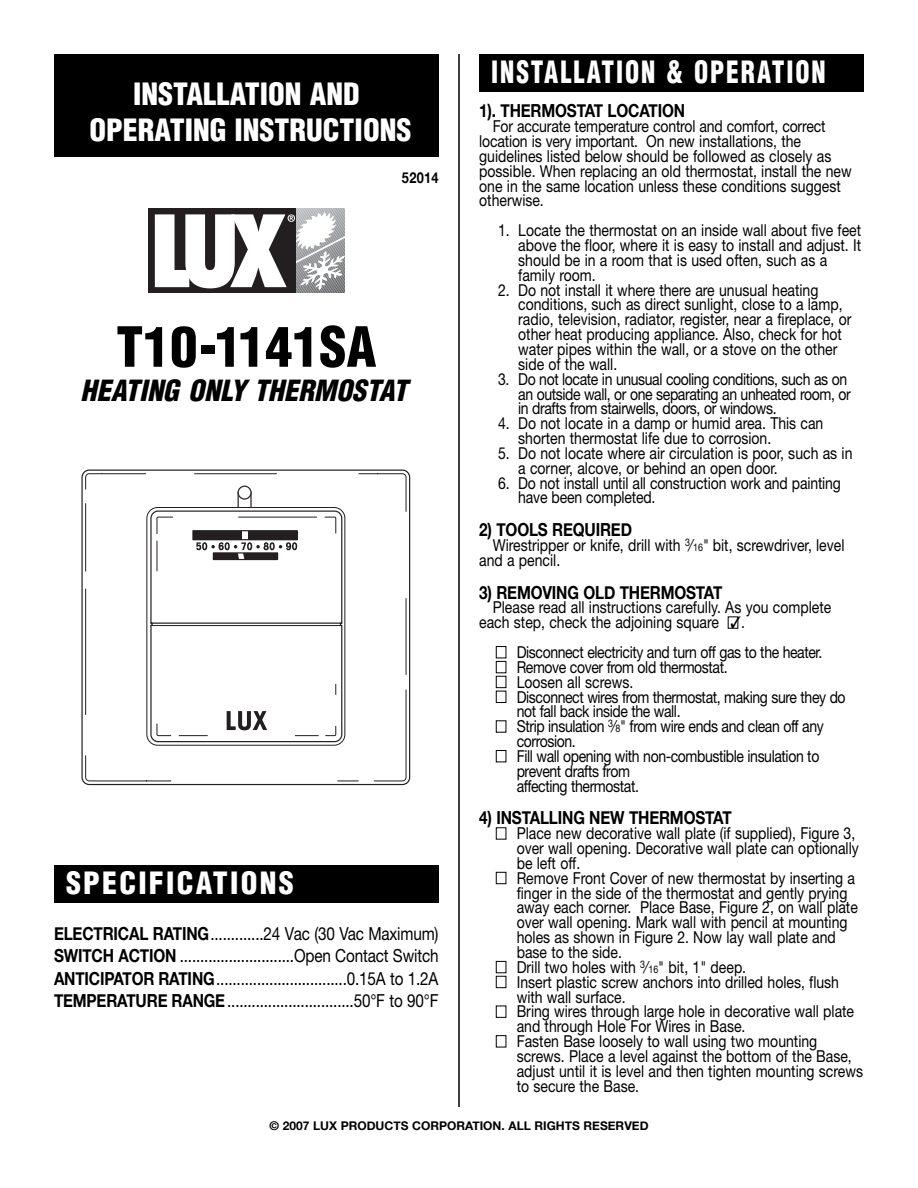
<style>
.page{position:relative;width:918px;height:1188px;background:#fff}
.page>*{position:absolute;margin:0;border:0;box-sizing:border-box;transform-origin:0 0}
.t1{font:900 condensed 54px "Helvetica";color:#000}
.t2{font:900 condensed 30px/36px "Helvetica";letter-spacing:.01em;color:#fff;text-align:center}
.t3{font:900 condensed 30px "Helvetica";letter-spacing:.075em;color:#fff;scale:.85 1}
.t4{font:900 condensed 30px "Helvetica";letter-spacing:.075em;color:#fff}
.t5{font:italic 900 condensed 28.5px "Helvetica";color:#000}
.t6{font:18px/22.5px "Helvetica Neue";letter-spacing:-.01em;color:#000;text-align:justify;scale:.85 1}
.t7{font:700 18px "Helvetica Neue";letter-spacing:-.01em;color:#000;scale:.85 1}
.t8{font:16.5px/14.9px "Helvetica Neue";color:#000;scale:.85 1}
.t9{font:16.5px/14.9px "Helvetica Neue";letter-spacing:-.03em;color:#000;scale:.85 1}
.t10{font:700 15px "Helvetica Neue";letter-spacing:.03em;color:#000;scale:.85 1}
.t11{font:700 12px "Helvetica Neue";color:#000}
.s1{font-weight:700}
.s2{font-size:10.5px}
.s3{color:#fff}
</style>
<div class="page">
<hr style="left:458px;top:54px;width:2px;height:1053px;background:#000">
<div style="left:81px;top:470px;width:329px;height:315px;background:linear-gradient(to right,#fefefe,#fff);border:1px solid #231f20;border-radius:7px"></div>
<svg style="left:85px;top:473px;width:321px;height:308px"></svg>
<div style="left:147px;top:507px;width:198px;height:238px;background:#fff;border:1px solid #231f20;border-radius:11px"></div>
<svg style="left:150px;top:510px;width:193px;height:233px"></svg>
<hr style="left:151px;top:623px;width:191px;height:1px;background:#231f20">
<hr style="left:151px;top:625px;width:191px;height:1px;background:#231f20">
<svg style="left:157px;top:517px;width:179px;height:219px"></svg>
<div style="left:148px;top:208px;width:148px;height:85px;background:#231f20"></div>
<svg style="left:155px;top:208px;width:189px;height:85px"></svg>
<div style="left:479px;top:54px;width:385px;height:38px;background:#000"></div>
<div style="left:54px;top:865px;width:385px;height:38px;background:#000"></div>
<div style="left:54px;top:54px;width:385px;height:103px;background:#000"></div>
<p class="t2" style="left:90px;top:79px;width:323px">INSTALLATION AND<br>OPERATING INSTRUCTIONS</p>
<p class="t10" style="left:402px;top:168px;width:45px">52014</p>
<p class="t1" style="left:116px;top:326px;width:262px">T10-1141SA</p>
<p class="t5" style="left:81px;top:380px;width:334px">HEATING ONLY THERMOSTAT</p>
<p class="t4" style="left:66px;top:872px;width:229px">SPECIFICATIONS</p>
<p class="t6" style="left:54px;top:924px;width:454px"><span class="s1">ELECTRICAL RATING</span>.............24 Vac (30 Vac Maximum)<br><span class="s1">SWITCH ACTION</span> ............................Open Contact Switch <span class="s1">ANTICIPATOR RATING</span>................................0.15A to 1.2A <span class="s1">TEMPERATURE RANGE</span>...............................50°F to 90°F</p>
<p class="t3" style="left:491px;top:60px;width:395px">INSTALLATION &amp; OPERATION</p>
<p class="t7" style="left:479px;top:100px;width:244px">1). THERMOSTAT LOCATION</p>
<p class="t8" style="left:479px;top:121px;width:440px;text-indent:14px">For accurate temperature control and comfort, correct location is very important. On new installations, the guidelines listed below should be followed as closely as possible. When replacing an old thermostat, install the new one in the same location unless these conditions suggest otherwise.</p>
<p class="t8" style="left:518px;top:224px;width:405px;text-indent:-20px">1. Locate the thermostat on an inside wall about five feet above the floor, where it is easy to install and adjust. It should be in a room that is used often, such as a family room.</p>
<p class="t8" style="left:518px;top:284px;width:394px;text-indent:-20px">2. Do not install it where there are unusual heating conditions, such as direct sunlight, close to a lamp, radio, television, radiator, register, near a fireplace, or other heat producing appliance. Also, check for hot water pipes within the wall, or a stove on the other side of the wall.</p>
<p class="t9" style="left:518px;top:373px;width:393px;text-indent:-20px">3. Do not locate in unusual cooling conditions, such as on an outside wall, or one separating an unheated room, or in drafts from stairwells, doors, or windows.</p>
<p class="t8" style="left:518px;top:418px;width:361px;text-indent:-20px">4. Do not locate in a damp or humid area. This can shorten thermostat life due to corrosion.</p>
<p class="t8" style="left:518px;top:447px;width:395px;text-indent:-20px">5. Do not locate where air circulation is poor, such as in a corner, alcove, or behind an open door.</p>
<p class="t8" style="left:518px;top:477px;width:381px;text-indent:-20px">6. Do not install until all construction work and painting have been completed.</p>
<p class="t7" style="left:479px;top:519px;width:181px">2) TOOLS REQUIRED</p>
<p class="t8" style="left:479px;top:539px;width:431px;text-indent:13px">Wirestripper or knife, drill with <sup>3</sup>⁄<span class="s2">16</span>" bit, screwdriver, level and a pencil.</p>
<p class="t7" style="left:479px;top:581px;width:288px">3) REMOVING OLD THERMOSTAT</p>
<p class="t8" style="left:479px;top:602px;width:416px;text-indent:14px">Please read all instructions carefully. As you complete each step, check the adjoining square <span class="s3">■</span>✓.</p>
<p class="t9" style="left:496px;top:646px;width:386px"><span class="s3">■</span> Disconnect electricity and turn off gas to the heater.</p>
<p class="t9" style="left:496px;top:661px;width:274px"><span class="s3">■</span> Remove cover from old thermostat.</p>
<p class="t8" style="left:496px;top:676px;width:163px"><span class="s3">■</span> Loosen all screws.</p>
<p class="t9" style="left:517px;top:691px;width:389px;text-indent:-21px"><span class="s3">■</span> Disconnect wires from thermostat, making sure they do not fall back inside the wall.</p>
<p class="t9" style="left:517px;top:721px;width:363px;text-indent:-21px"><span class="s3">■</span> Strip insulation <sup>3</sup>⁄<span class="s2">8</span>" from wire ends and clean off any corrosion.</p>
<p class="t9" style="left:517px;top:750px;width:358px;text-indent:-21px"><span class="s3">■</span> Fill wall opening with non-combustible insulation to prevent drafts from<br>affecting thermostat.</p>
<p class="t7" style="left:479px;top:807px;width:299px">4) INSTALLING NEW THERMOSTAT</p>
<p class="t8" style="left:517px;top:827px;width:404px;text-indent:-21px"><span class="s3">■</span> Place new decorative wall plate (if supplied), Figure 3, over wall opening. Decorative wall plate can optionally be left off.</p>
<p class="t8" style="left:517px;top:872px;width:403px;text-indent:-21px"><span class="s3">■</span> Remove Front Cover of new thermostat by inserting a finger in the side of the thermostat and gently prying away each corner. Place Base, Figure 2, on wall plate over wall opening. Mark wall with pencil at mounting holes as shown in Figure 2. Now lay wall plate and base to the side.</p>
<p class="t8" style="left:496px;top:961px;width:296px"><span class="s3">■</span> Drill two holes with <sup>3</sup>⁄<span class="s2">16</span>" bit, 1" deep.</p>
<p class="t8" style="left:517px;top:976px;width:381px;text-indent:-21px"><span class="s3">■</span> Insert plastic screw anchors into drilled holes, flush with wall surface.</p>
<p class="t8" style="left:517px;top:1006px;width:398px;text-indent:-21px"><span class="s3">■</span> Bring wires through large hole in decorative wall plate and through Hole For Wires in Base.</p>
<p class="t8" style="left:517px;top:1035px;width:409px;text-indent:-21px"><span class="s3">■</span> Fasten Base loosely to wall using two mounting screws. Place a level against the bottom of the Base, adjust until it is level and then tighten mounting screws to secure the Base.</p>
<p class="t11" style="left:269px;top:1119px;width:381px">© 2007 LUX PRODUCTS CORPORATION. ALL RIGHTS RESERVED</p>
</div>
